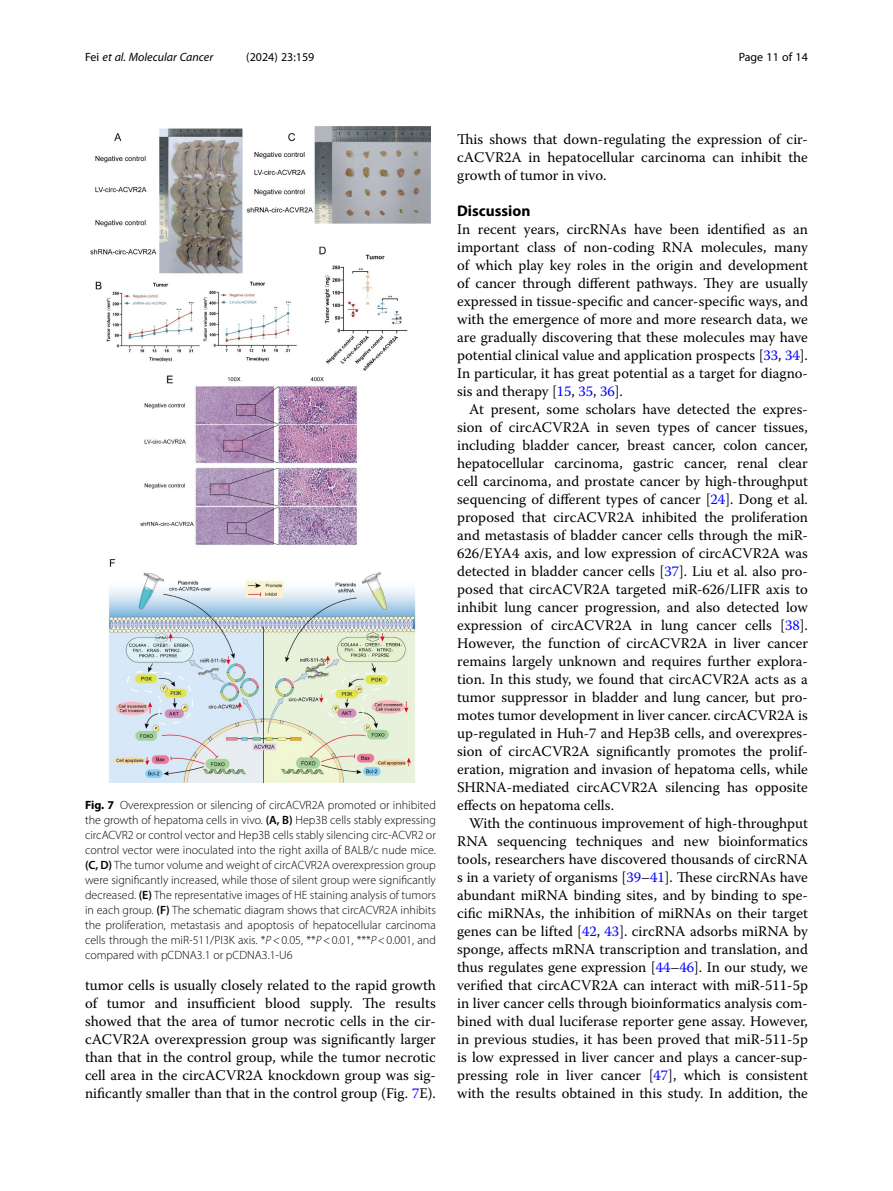
<style>
.page{position:relative;width:893px;height:1191px;background:#fff}
.page>*{position:absolute;margin:0;border:0;box-sizing:border-box;transform-origin:0 0}
.Head_1{font:700 15.45px "Myriad Pro";color:#000}
.Body_Text_Indent{font:14.7px/18px "Warnock Pro";color:#000;text-align:justify}
.Body_Text{font:14.7px/18px "Warnock Pro";color:#000;text-align:justify}
.Figure_Caption{font:300 12px/15px "Myriad Pro";color:#000;text-align:justify}
.t1{font:italic 12px "Myriad Pro";color:#000}
.t2{font:12px "Myriad Pro";color:#000}
.s1{font-style:normal}
.s2{font-weight:700}
.s3{font-weight:600}
.s4{font-style:italic}
.s5{color:#00f}
</style>
<div class="page">
<img style="left:90px;top:126px;width:341px;height:656px">
<p class="t1" style="left:85px;top:50px;width:130px"><span class="s1">Fei</span> et al. Molecular Cancer</p>
<p class="t2" style="left:246px;top:50px;width:70px">(2024) 23:159</p>
<p class="t2" style="left:739px;top:50px;width:71px">Page 11 of 14</p>
<p class="Figure_Caption" style="left:85px;top:797px;width:352px"><span class="s2">Fig. 7</span> Overexpression or silencing of circACVR2A promoted or inhibited the growth of hepatoma cells in vivo. <span class="s3">(A, B)</span> Hep3B cells stably expressing circACVR2 or control vector and Hep3B cells stably silencing circ-ACVR2 or control vector were inoculated into the right axilla of BALB/c nude mice. <span class="s3">(C, D)</span> The tumor volume and weight of circACVR2A overexpression group were significantly increased, while those of silent group were significantly decreased. <span class="s3">(E)</span> The representative images of HE staining analysis of tumors in each group. <span class="s3">(F)</span> The schematic diagram shows that circACVR2A inhibits the proliferation, metastasis and apoptosis of hepatocellular carcinoma cells through the miR-511/PI3K axis. *<span class="s4">P</span>&lt;0.05, **<span class="s4">P</span>&lt;0.01, ***<span class="s4">P</span>&lt;0.001, and compared with pCDNA3.1 or pCDNA3.1-U6</p>
<p class="Body_Text" style="left:85px;top:976px;width:352px">tumor cells is usually closely related to the rapid growth of tumor and insufficient blood supply. The results showed that the area of tumor necrotic cells in the cir&shy;cACVR2A overexpression group was significantly larger than that in the control group, while the tumor necrotic cell area in the circACVR2A knockdown group was sig&shy;nificantly smaller than that in the control group (Fig. <span class="s5">7</span>E).</p>
<p class="Body_Text" style="left:457px;top:130px;width:352px">This shows that down-regulating the expression of cir&shy;cACVR2A in hepatocellular carcinoma can inhibit the growth of tumor in vivo.</p>
<p class="Head_1" style="left:457px;top:201px;width:75px">Discussion</p>
<p class="Body_Text" style="left:457px;top:220px;width:352px">In recent years, circRNAs have been identified as an important class of non-coding RNA molecules, many of which play key roles in the origin and development of cancer through different pathways. They are usually expressed in tissue-specific and cancer-specific ways, and with the emergence of more and more research data, we are gradually discovering that these molecules may have potential clinical value and application prospects [<span class="s5">33</span>, <span class="s5">34</span>].<br>In particular, it has great potential as a target for diagno&shy;sis and therapy [<span class="s5">15</span>, <span class="s5">35</span>, <span class="s5">36</span>].</p>
<p class="Body_Text_Indent" style="left:457px;top:400px;width:352px;text-indent:12px">At present, some scholars have detected the expres&shy;sion of circACVR2A in seven types of cancer tissues, including bladder cancer, breast cancer, colon cancer, hepatocellular carcinoma, gastric cancer, renal clear cell carcinoma, and prostate cancer by high-throughput sequencing of different types of cancer [<span class="s5">24</span>]. Dong et al. proposed that circACVR2A inhibited the proliferation and metastasis of bladder cancer cells through the miR-626/EYA4 axis, and low expression of circACVR2A was detected in bladder cancer cells [<span class="s5">37</span>]. Liu et al. also pro&shy;posed that circACVR2A targeted miR-626/LIFR axis to inhibit lung cancer progression, and also detected low expression of circACVR2A in lung cancer cells [<span class="s5">38</span>].<br>However, the function of circACVR2A in liver cancer remains largely unknown and requires further explora&shy;tion. In this study, we found that circACVR2A acts as a tumor suppressor in bladder and lung cancer, but pro&shy;motes tumor development in liver cancer. circACVR2A is up-regulated in Huh-7 and Hep3B cells, and overexpres&shy;sion of circACVR2A significantly promotes the prolif&shy;eration, migration and invasion of hepatoma cells, while SHRNA-mediated circACVR2A silencing has opposite effects on hepatoma cells.</p>
<p class="Body_Text_Indent" style="left:457px;top:814px;width:352px;text-indent:12px">With the continuous improvement of high-throughput RNA sequencing techniques and new bioinformatics tools, researchers have discovered thousands of circRNA s in a variety of organisms [<span class="s5">39</span>–<span class="s5">41</span>]. These circRNAs have abundant miRNA binding sites, and by binding to spe&shy;cific miRNAs, the inhibition of miRNAs on their target genes can be lifted [<span class="s5">42</span>, <span class="s5">43</span>]. circRNA adsorbs miRNA by sponge, affects mRNA transcription and translation, and thus regulates gene expression [<span class="s5">44</span>–<span class="s5">46</span>]. In our study, we verified that circACVR2A can interact with miR-511-5p in liver cancer cells through bioinformatics analysis com&shy;bined with dual luciferase reporter gene assay. However, in previous studies, it has been proved that miR-511-5p is low expressed in liver cancer and plays a cancer-sup&shy;pressing role in liver cancer [<span class="s5">47</span>], which is consistent with the results obtained in this study. In addition, the</p>
</div>
